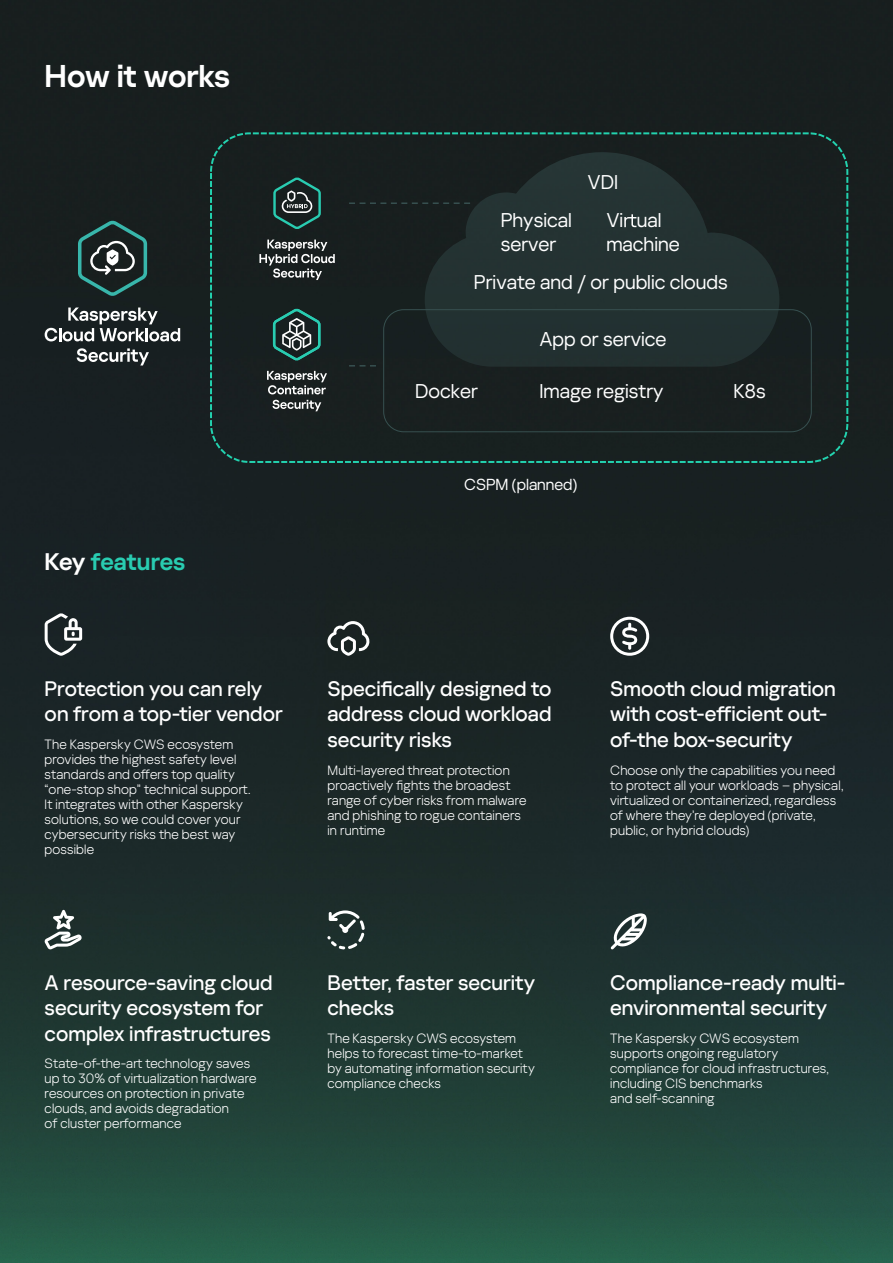
<style>
.page{position:relative;width:893px;height:1263px;background:#fff}
.page>*{position:absolute;margin:0;border:0;box-sizing:border-box;transform-origin:0 0}
.t1{font:600 31.5px "Kaspersky Sans Display";letter-spacing:-.005em;color:#fff}
.t2{font:600 24px "Kaspersky Sans Display";color:#29ccb1}
.t3{font:500 21px/25.5px "Kaspersky Sans Display";color:#fff}
.t4{font:19.95px/23.9px "Kaspersky Sans Display";color:#fff}
.t5{font:15.9px "Kaspersky Sans Display";color:#fff}
.t6{font:300 13.5px/15px "Kaspersky Sans Display";letter-spacing:.01em;color:#fff}
.s1{color:#fff}
</style>
<div class="page">
<img style="left:0;top:0;width:893px;height:1263px">
<svg style="left:425px;top:152px;width:354px;height:215px;background:#202d2d"></svg>
<div style="left:383px;top:309px;width:429px;height:123px;border:1px solid #375050;border-radius:20px"></div>
<div style="left:210px;top:132px;width:638px;height:331px;border:2px dashed #23d1ae;border-radius:38px"></div>
<svg style="left:78px;top:220px;width:69px;height:76px;background:#2f4645"></svg>
<svg style="left:45px;top:307px;width:135px;height:34px"></svg>
<svg style="left:77px;top:348px;width:72px;height:17px"></svg>
<svg style="left:259px;top:240px;width:76px;height:40px;background:#4c5151"></svg>
<svg style="left:273px;top:177px;width:48px;height:52px;background:#2c4945"></svg>
<svg style="left:267px;top:371px;width:60px;height:40px;background:#545959"></svg>
<svg style="left:273px;top:309px;width:47px;height:52px;background:#365652"></svg>
<svg style="left:349px;top:365px;width:29px;height:2px"></svg>
<svg style="left:349px;top:202px;width:122px;height:2px"></svg>
<svg style="left:624px;top:214px;width:12px;height:13px"></svg>
<svg style="left:45px;top:613px;width:37px;height:43px"></svg>
<svg style="left:327px;top:621px;width:43px;height:35px"></svg>
<svg style="left:44px;top:910px;width:38px;height:40px"></svg>
<svg style="left:611px;top:913px;width:36px;height:36px"></svg>
<svg style="left:610px;top:617px;width:39px;height:39px"></svg>
<svg style="left:327px;top:910px;width:38px;height:39px"></svg>
<h1 class="t1" style="left:45px;top:52px;width:187px">How it works</h1>
<h2 class="t2" style="left:45px;top:544px;width:142px"><span class="s1">Key</span> features</h2>
<h3 class="t3" style="left:45px;top:674px;width:240px">Protection you can rely on from a top-tier vendor</h3>
<p class="t6" style="left:45px;top:736px;width:207px">The Kaspersky CWS ecosystem provides the highest safety level standards and offers top quality “one-stop shop” technical support.<br>It integrates with other Kaspersky solutions, so we could cover your cybersecurity risks the best way possible</p>
<h3 class="t4" style="left:587px;top:169px;width:32px">VDI</h3>
<h3 class="t4" style="left:501px;top:207px;width:73px">Physical server</h3>
<h3 class="t4" style="left:606px;top:207px;width:75px">Vi ual machine</h3>
<h3 class="t4" style="left:474px;top:269px;width:255px">Private and / or public clouds</h3>
<h3 class="t4" style="left:539px;top:326px;width:128px">App or service</h3>
<h3 class="t4" style="left:415px;top:378px;width:64px">Docker</h3>
<h3 class="t4" style="left:733px;top:378px;width:34px">K8s</h3>
<h3 class="t4" style="left:539px;top:378px;width:126px">Image registry</h3>
<p class="t5" style="left:464px;top:473px;width:115px">CSPM (planned)</p>
<h3 class="t3" style="left:327px;top:674px;width:226px;text-align:justify">Specifically designed to address cloud workload security risks</h3>
<p class="t6" style="left:327px;top:762px;width:201px">Multi-layered threat protection proactively fights the broadest range of cyber risks from malware and phishing to rogue containers in runtime</p>
<h3 class="t3" style="left:610px;top:674px;width:227px">Smooth cloud migration with cost-efficient out&shy;of-the box-security</h3>
<p class="t6" style="left:610px;top:762px;width:235px">Choose only the capabilities you need to protect all your workloads – physical, virtualized or containerized, regardless of where they’re deployed (private, public, or hybrid clouds)</p>
<h3 class="t3" style="left:45px;top:968px;width:230px">A resource-saving cloud security ecosystem for complex infrastructures</h3>
<p class="t6" style="left:45px;top:1055px;width:213px">State-of-the-art technology saves up to 30% of virtualization hardware resources on protection in private clouds, and avoids degradation<br>of cluster performance</p>
<h3 class="t3" style="left:327px;top:968px;width:209px">Better, faster security checks</h3>
<p class="t6" style="left:327px;top:1030px;width:209px">The Kaspersky CWS ecosystem helps to forecast time-to-market by automating information security compliance checks</p>
<h3 class="t3" style="left:610px;top:968px;width:237px">Compliance-ready multi&shy;environmental security</h3>
<p class="t6" style="left:610px;top:1030px;width:220px">The Kaspersky CWS ecosystem supports ongoing regulatory compliance for cloud infrastructures, including CIS benchmarks<br>and self-scanning</p>
</div>
